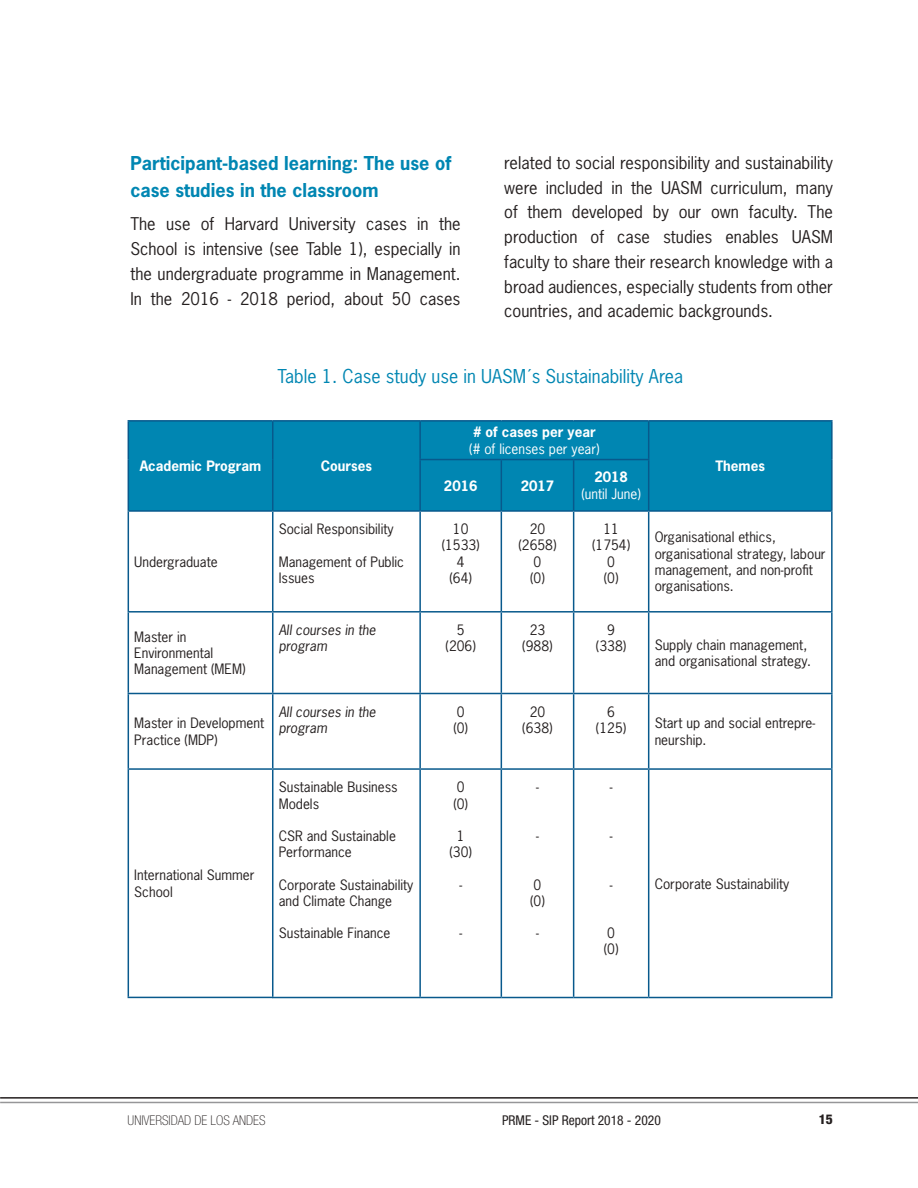
<style>
.page{position:relative;width:918px;height:1188px;background:#fff}
.page>*{position:absolute;margin:0;border:0;box-sizing:border-box;transform-origin:0 0}
.t1{font:700 18px/27px "News Gothic Std";color:#0086b2}
.t2{font:18px "News Gothic Std";color:#0086b2}
.t3{font:16.5px/24.8px "News Gothic Std";color:#241f1f;text-align:justify}
.t4{font:13.5px/16.2px "News Gothic Std";color:#241f1f}
.t5{font:700 13.5px "News Gothic Std";color:#fff}
.t6{font:italic 13.5px/16.2px "News Gothic Std";color:#241f1f}
.t7{font:13.5px "News Gothic Std";color:#fff}
.t8{font:condensed 13.5px "Helvetica Neue LT Std";color:#241f1f}
.t9{font:100 condensed 13.5px "Helvetica Neue LT Std";color:#241f1f}
.t10{font:800 condensed 13.5px "Helvetica Neue LT Std";color:#241f1f}
</style>
<div class="page">
<hr style="left:0;top:1097px;width:918px;height:2px;background:#241f1f">
<hr style="left:0;top:1102px;width:918px;height:1px;background:#969698">
<div style="left:129px;top:422px;width:702px;height:88px;background:#0086b2"></div>
<svg style="left:129px;top:512px;width:702px;height:485px"></svg>
<hr style="left:128px;top:420px;width:145px;height:2px;background:#08598c">
<hr style="left:128px;top:422px;width:1px;height:38px;background:#08598c">
<hr style="left:273px;top:420px;width:147px;height:2px;background:#08598c">
<hr style="left:128px;top:460px;width:1px;height:50px;background:#08598c">
<hr style="left:272px;top:422px;width:1px;height:38px;background:#08598c">
<hr style="left:272px;top:460px;width:1px;height:50px;background:#08598c">
<hr style="left:420px;top:420px;width:81px;height:2px;background:#08598c">
<hr style="left:501px;top:420px;width:73px;height:2px;background:#08598c">
<hr style="left:574px;top:420px;width:75px;height:2px;background:#08598c">
<hr style="left:419px;top:422px;width:2px;height:37px;background:#08598c">
<hr style="left:649px;top:420px;width:184px;height:2px;background:#08598c">
<hr style="left:831px;top:422px;width:2px;height:38px;background:#08598c">
<hr style="left:831px;top:460px;width:2px;height:50px;background:#08598c">
<hr style="left:648px;top:422px;width:1px;height:37px;background:#08598c">
<hr style="left:419px;top:459px;width:82px;height:1px;background:#08598c">
<hr style="left:419px;top:460px;width:2px;height:50px;background:#08598c">
<hr style="left:501px;top:459px;width:73px;height:1px;background:#08598c">
<hr style="left:501px;top:460px;width:1px;height:50px;background:#08598c">
<hr style="left:574px;top:459px;width:75px;height:1px;background:#08598c">
<hr style="left:573px;top:460px;width:1px;height:50px;background:#08598c">
<hr style="left:648px;top:460px;width:1px;height:50px;background:#08598c">
<hr style="left:128px;top:510px;width:145px;height:2px;background:#08598c">
<hr style="left:273px;top:510px;width:147px;height:2px;background:#08598c">
<hr style="left:420px;top:510px;width:81px;height:2px;background:#08598c">
<hr style="left:501px;top:510px;width:73px;height:2px;background:#08598c">
<hr style="left:574px;top:510px;width:75px;height:2px;background:#08598c">
<hr style="left:649px;top:510px;width:184px;height:2px;background:#08598c">
<hr style="left:128px;top:512px;width:1px;height:99px;background:#08598c">
<hr style="left:272px;top:512px;width:1px;height:99px;background:#08598c">
<hr style="left:419px;top:512px;width:2px;height:99px;background:#08598c">
<hr style="left:501px;top:512px;width:1px;height:99px;background:#08598c">
<hr style="left:573px;top:512px;width:1px;height:99px;background:#08598c">
<hr style="left:648px;top:512px;width:1px;height:99px;background:#08598c">
<hr style="left:831px;top:512px;width:2px;height:99px;background:#08598c">
<hr style="left:128px;top:611px;width:145px;height:2px;background:#08598c">
<hr style="left:128px;top:613px;width:1px;height:80px;background:#08598c">
<hr style="left:273px;top:611px;width:147px;height:2px;background:#08598c">
<hr style="left:272px;top:613px;width:1px;height:80px;background:#08598c">
<hr style="left:420px;top:611px;width:81px;height:2px;background:#08598c">
<hr style="left:419px;top:613px;width:2px;height:80px;background:#08598c">
<hr style="left:501px;top:611px;width:73px;height:2px;background:#08598c">
<hr style="left:501px;top:613px;width:1px;height:80px;background:#08598c">
<hr style="left:574px;top:611px;width:75px;height:2px;background:#08598c">
<hr style="left:573px;top:613px;width:1px;height:80px;background:#08598c">
<hr style="left:649px;top:611px;width:184px;height:2px;background:#08598c">
<hr style="left:648px;top:613px;width:1px;height:80px;background:#08598c">
<hr style="left:831px;top:613px;width:2px;height:80px;background:#08598c">
<hr style="left:128px;top:693px;width:145px;height:1px;background:#08598c">
<hr style="left:128px;top:694px;width:1px;height:74px;background:#08598c">
<hr style="left:273px;top:693px;width:147px;height:1px;background:#08598c">
<hr style="left:272px;top:694px;width:1px;height:74px;background:#08598c">
<hr style="left:420px;top:693px;width:81px;height:1px;background:#08598c">
<hr style="left:419px;top:694px;width:2px;height:74px;background:#08598c">
<hr style="left:501px;top:693px;width:73px;height:1px;background:#08598c">
<hr style="left:501px;top:694px;width:1px;height:74px;background:#08598c">
<hr style="left:574px;top:693px;width:75px;height:1px;background:#08598c">
<hr style="left:573px;top:694px;width:1px;height:74px;background:#08598c">
<hr style="left:649px;top:693px;width:184px;height:1px;background:#08598c">
<hr style="left:648px;top:694px;width:1px;height:74px;background:#08598c">
<hr style="left:831px;top:694px;width:2px;height:74px;background:#08598c">
<hr style="left:128px;top:768px;width:145px;height:2px;background:#08598c">
<hr style="left:128px;top:770px;width:1px;height:227px;background:#08598c">
<hr style="left:273px;top:768px;width:147px;height:2px;background:#08598c">
<hr style="left:272px;top:770px;width:1px;height:227px;background:#08598c">
<hr style="left:420px;top:768px;width:81px;height:2px;background:#08598c">
<hr style="left:419px;top:770px;width:2px;height:227px;background:#08598c">
<hr style="left:501px;top:768px;width:73px;height:2px;background:#08598c">
<hr style="left:501px;top:770px;width:1px;height:227px;background:#08598c">
<hr style="left:574px;top:768px;width:75px;height:2px;background:#08598c">
<hr style="left:573px;top:770px;width:1px;height:227px;background:#08598c">
<hr style="left:649px;top:768px;width:184px;height:2px;background:#08598c">
<hr style="left:648px;top:770px;width:1px;height:227px;background:#08598c">
<hr style="left:831px;top:770px;width:2px;height:227px;background:#08598c">
<hr style="left:272px;top:997px;width:148px;height:1px;background:#08598c">
<hr style="left:420px;top:997px;width:81px;height:1px;background:#08598c">
<hr style="left:501px;top:997px;width:73px;height:1px;background:#08598c">
<hr style="left:574px;top:997px;width:75px;height:1px;background:#08598c">
<hr style="left:649px;top:997px;width:184px;height:1px;background:#08598c">
<hr style="left:128px;top:997px;width:144px;height:1px;background:#08598c">
<h1 class="t1" style="left:130px;top:149px;width:322px">Participant-based learning: The use of case studies in the classroom</h1>
<p class="t3" style="left:130px;top:212px;width:332px">The use of Harvard University cases in the School is intensive (see Table 1), especially in the undergraduate programme in Management.<br>In the 2016 - 2018 period, about 50 cases</p>
<p class="t3" style="left:504px;top:150px;width:330px">related to social responsibility and sustainability were included in the UASM curriculum, many of them developed by our own faculty. The production of case studies enables UASM faculty to share their research knowledge with a broad audiences, especially students from other countries, and academic backgrounds.</p>
<h1 class="t2" style="left:277px;top:365px;width:407px">Table 1. Case study use in UASM´s Sustainability Area</h1>
<p class="t5" style="left:140px;top:457px;width:123px">Academic Program</p>
<p class="t5" style="left:321px;top:457px;width:53px">Courses</p>
<p class="t4" style="left:134px;top:553px;width:85px">Undergraduate</p>
<p class="t4" style="left:279px;top:521px;width:116px">Social Responsibility</p>
<p class="t4" style="left:279px;top:553px;width:127px">Management of Public<br>Issues</p>
<p class="t5" style="left:473px;top:423px;width:124px"># of cases per year</p>
<p class="t7" style="left:469px;top:440px;width:132px">(# of licenses per year)</p>
<p class="t5" style="left:444px;top:476px;width:35px">2016</p>
<p class="t5" style="left:521px;top:476px;width:35px">2017</p>
<p class="t5" style="left:594px;top:468px;width:35px">2018</p>
<p class="t7" style="left:581px;top:485px;width:61px">(until June)</p>
<p class="t5" style="left:716px;top:457px;width:51px">Themes</p>
<p class="t4" style="left:442px;top:521px;width:40px;text-align:center">10 (1533)<br>4<br>(64)</p>
<p class="t4" style="left:518px;top:521px;width:40px;text-align:center">20 (2658)<br>0<br>(0)</p>
<p class="t4" style="left:592px;top:521px;width:40px;text-align:center">11 (1754)<br>0<br>(0)</p>
<p class="t4" style="left:655px;top:529px;width:172px">Organisational ethics, organisational strategy, labour management, and non-profit organisations.</p>
<p class="t4" style="left:134px;top:628px;width:113px">Master in<br>Environmental<br>Management (MEM)</p>
<p class="t6" style="left:279px;top:622px;width:98px">All courses in the program</p>
<p class="t4" style="left:446px;top:622px;width:32px;text-align:center">5 (206)</p>
<p class="t4" style="left:522px;top:622px;width:32px;text-align:center">23 (988)</p>
<p class="t4" style="left:596px;top:622px;width:32px;text-align:center">9 (338)</p>
<p class="t4" style="left:655px;top:637px;width:158px">Supply chain management, and organisational strategy.</p>
<p class="t4" style="left:134px;top:715px;width:131px">Master in Development<br>Practice (MDP)</p>
<p class="t6" style="left:279px;top:704px;width:98px">All courses in the program</p>
<p class="t4" style="left:453px;top:703px;width:16px">0 (0)</p>
<p class="t4" style="left:522px;top:703px;width:32px;text-align:center">20 (638)</p>
<p class="t4" style="left:596px;top:703px;width:32px;text-align:center">6 (125)</p>
<p class="t4" style="left:655px;top:715px;width:162px">Start up and social entrepre&shy;neurship.</p>
<p class="t4" style="left:134px;top:867px;width:122px">International Summer<br>School</p>
<p class="t4" style="left:279px;top:779px;width:121px">Sustainable Business<br>Models</p>
<p class="t4" style="left:279px;top:828px;width:119px">CSR and Sustainable<br>Performance</p>
<p class="t4" style="left:279px;top:876px;width:136px">Corporate Sustainability and Climate Change</p>
<p class="t4" style="left:279px;top:925px;width:113px">Sustainable Finance</p>
<p class="t4" style="left:453px;top:779px;width:16px">0 (0)</p>
<p class="t4" style="left:449px;top:828px;width:24px;text-align:center">1 (30)</p>
<p class="t4" style="left:459px;top:876px;width:4px">-</p>
<p class="t4" style="left:459px;top:925px;width:4px">-</p>
<p class="t4" style="left:536px;top:779px;width:4px">-</p>
<p class="t4" style="left:536px;top:828px;width:4px">-</p>
<p class="t4" style="left:530px;top:876px;width:16px">0 (0)</p>
<p class="t4" style="left:536px;top:925px;width:4px">-</p>
<p class="t4" style="left:610px;top:779px;width:4px">-</p>
<p class="t4" style="left:610px;top:828px;width:4px">-</p>
<p class="t4" style="left:610px;top:876px;width:4px">-</p>
<p class="t4" style="left:604px;top:925px;width:16px">0 (0)</p>
<p class="t4" style="left:655px;top:875px;width:136px">Corporate Sustainability</p>
<p class="t9" style="left:128px;top:1112px;width:139px">UNIVERSIDAD DE LOS ANDES</p>
<p class="t8" style="left:502px;top:1112px;width:160px">PRME - SIP Report 2018 - 2020</p>
<p class="t10" style="left:819px;top:1110px;width:16px">15</p>
</div>
